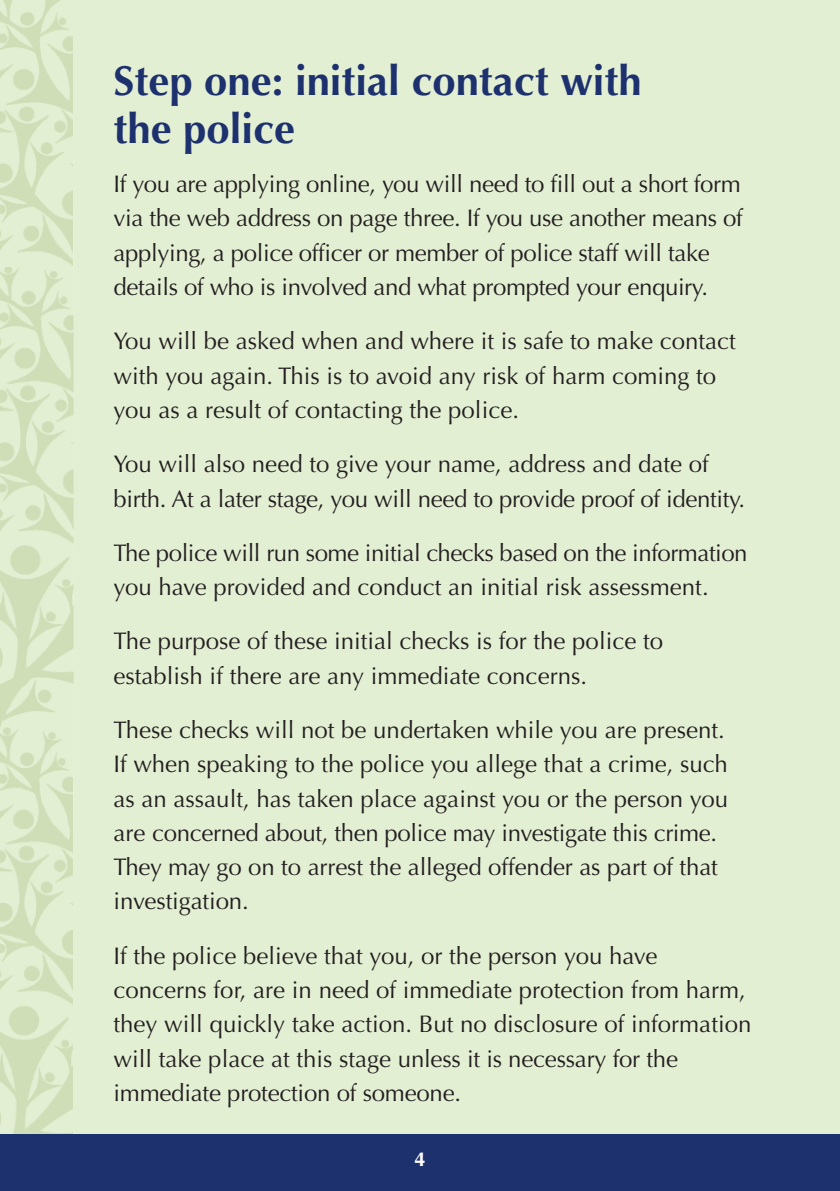
<style>
.page{position:relative;width:840px;height:1191px;background:#fff}
.page>*{position:absolute;margin:0;border:0;box-sizing:border-box;transform-origin:0 0}
.t1{font:700 41.8px/48px "Optima";color:#1e316f}
.t2{font:24px/34.2px "Optima";color:#231f20}
.t3{font:24px/34.2px "Optima";letter-spacing:-.02em;color:#231f20}
.t4{font:700 20px "Optima";color:#fff}
</style>
<div class="page">
<div style="left:72px;top:0;width:767px;height:1134px;background:#e3efd3"></div>
<img style="left:0;top:227px;width:74px;height:599px">
<img style="left:0;top:0;width:72px;height:266px">
<img style="left:0;top:687px;width:72px;height:447px">
<div style="left:0;top:1134px;width:839px;height:57px;background:#1e316f"></div>
<h1 class="t1" style="left:113px;top:58px;width:529px">Step one: initial contact with the police</h1>
<p class="t2" style="left:113px;top:167px;width:630px">If you are applying online, you will need to fill out a short form via the web address on page three. If you use another means of applying, a police officer or member of police staff will take details of who is involved and what prompted your enquiry.</p>
<p class="t2" style="left:113px;top:324px;width:623px">You will be asked when and where it is safe to make contact with you again. This is to avoid any risk of harm coming to you as a result of contacting the police.</p>
<p class="t2" style="left:113px;top:447px;width:633px">You will also need to give your name, address and date of birth. At a later stage, you will need to provide proof of identity.</p>
<p class="t3" style="left:113px;top:536px;width:635px">The police will run some initial checks based on the information you have provided and conduct an initial risk assessment.</p>
<p class="t2" style="left:113px;top:624px;width:550px">The purpose of these initial checks is for the police to establish if there are any immediate concerns.</p>
<p class="t2" style="left:113px;top:713px;width:616px">These checks will not be undertaken while you are present.<br>If when speaking to the police you allege that a crime, such as an assault, has taken place against you or the person you are concerned about, then police may investigate this crime.<br>They may go on to arrest the alleged offender as part of that investigation.</p>
<p class="t2" style="left:113px;top:938px;width:639px">If the police believe that you, or the person you have concerns for, are in need of immediate protection from harm, they will quickly take action. But no disclosure of information will take place at this stage unless it is necessary for the immediate protection of someone.</p>
<p class="t4" style="left:414px;top:1147px;width:13px">4</p>
</div>
